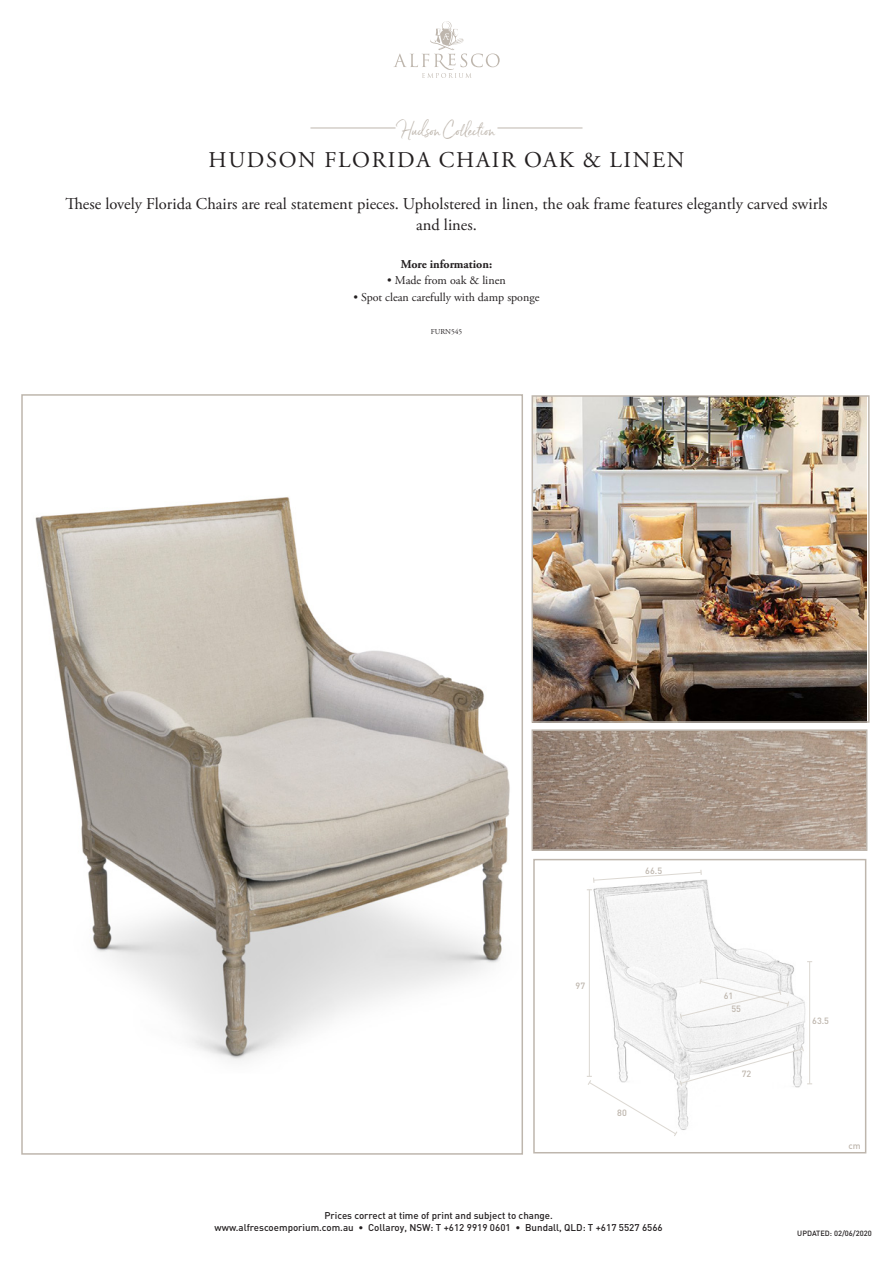
<style>
.page{position:relative;width:893px;height:1263px;background:#fff}
.page>*{position:absolute;margin:0;border:0;box-sizing:border-box;transform-origin:0 0}
.t1{font:22.5px "Adobe Garamond Pro";letter-spacing:.075em;color:#231f20}
.t2{font:19.5px "Serendipity";color:#beb6ad}
.About_The_Product{font:16.5px/21px "Adobe Garamond Pro";color:#231f20;text-align:center}
.t3{font:12px "Adobe Garamond Pro";color:#231f20}
.t4{font:700 12px "Adobe Garamond Pro";color:#231f20}
.t5{font:500 9.75px/12px "DIN";color:#231f20;text-align:center}
.t6{font:500 9px "DIN";color:#beb6ad}
.t7{font:500 7.5px "DIN";color:#231f20}
.t8{font:7.5px "Adobe Garamond Pro";color:#231f20}
</style>
<div class="page">
<svg style="left:393px;top:21px;width:107px;height:57px"></svg>
<img style="left:587px;top:879px;width:224px;height:166px">
<div style="left:533px;top:859px;width:333px;height:294px;border:2px solid #beb6ad"></div>
<img style="left:534px;top:732px;width:330px;height:116px">
<div style="left:531px;top:729px;width:336px;height:122px;border:2px solid #beb6ad"></div>
<img style="left:35px;top:497px;width:475px;height:564px">
<img style="left:534px;top:398px;width:333px;height:322px">
<div style="left:531px;top:395px;width:339px;height:328px;border:2px solid #beb6ad"></div>
<hr style="left:310px;top:128px;width:85px;height:1px;background:#beb6ad">
<hr style="left:497px;top:128px;width:85px;height:1px;background:#beb6ad">
<hr style="left:589px;top:890px;width:1px;height:186px;background:#dcd8d2">
<hr style="left:809px;top:962px;width:1px;height:122px;background:#dcd8d2">
<svg style="left:593px;top:870px;width:109px;height:13px"></svg>
<svg style="left:587px;top:1045px;width:225px;height:91px"></svg>
<svg style="left:679px;top:977px;width:111px;height:43px"></svg>
<p class="t2" style="left:398px;top:118px;width:99px">Hudson Collection</p>
<p class="t1" style="left:209px;top:146px;width:477px">HUDSON FLORIDA CHAIR OAK &amp; LINEN</p>
<p class="About_The_Product" style="left:65px;top:194px;width:764px">These lovely Florida Chairs are real statement pieces. Upholstered in linen, the oak frame features elegantly carved swirls and lines.</p>
<p class="t4" style="left:401px;top:257px;width:93px">More information:</p>
<p class="t3" style="left:387px;top:273px;width:120px">• Made from oak &amp; linen</p>
<p class="t3" style="left:353px;top:290px;width:188px">• Spot clean carefully with damp sponge</p>
<p class="t8" style="left:431px;top:327px;width:33px">FURN545</p>
<p class="t6" style="left:576px;top:980px;width:11px">97</p>
<p class="t6" style="left:645px;top:865px;width:18px">66.5</p>
<p class="t6" style="left:617px;top:1107px;width:11px">80</p>
<p class="t5" style="left:215px;top:1209px;width:450px">Prices correct at time of print and subject to change.<br>www.alfrescoemporium.com.au • Collaroy, NSW: T +612 9919 0601 • Bundall, QLD: T +617 5527 6566</p>
<p class="t6" style="left:724px;top:990px;width:11px">61</p>
<p class="t6" style="left:731px;top:1003px;width:11px">55</p>
<p class="t6" style="left:742px;top:1068px;width:11px">72</p>
<p class="t6" style="left:812px;top:1015px;width:18px">63.5</p>
<p class="t6" style="left:848px;top:1140px;width:14px">cm</p>
<p class="t7" style="left:797px;top:1229px;width:76px">UPDATED: 02/06/2020</p>
</div>
